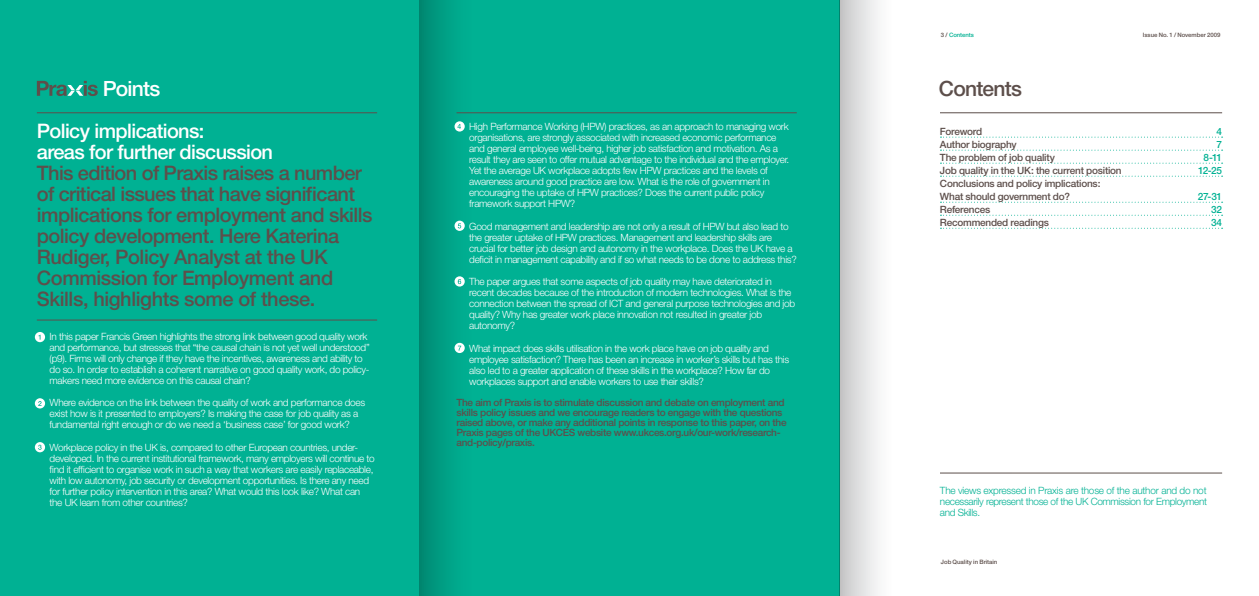
<style>
.page{position:relative;width:1259px;height:596px;background:#fff}
.page>*{position:absolute;margin:0;border:0;box-sizing:border-box;transform-origin:0 0}
.t1{font:500 21px "Helvetica Neue";letter-spacing:-.035em;color:#5d4f4b}
.t2{font:500 21px "Helvetica Neue";letter-spacing:-.035em;color:#fff}
.t3{font:500 20px/21px "Helvetica Neue";letter-spacing:-.025em;color:#5d4f4b}
.t4{font:500 20px/21px "Helvetica Neue";letter-spacing:-.03em;color:#fff}
.t5{font:300 10px/11px "Helvetica Neue";letter-spacing:-.03em;color:#fff}
.t6{font:500 10px/10px "Helvetica Neue";letter-spacing:-.03em;color:#5d4f4b}
.t7{font:300 10px/11px "Helvetica Neue";letter-spacing:-.035em;color:#00b193;text-align:justify}
.t8{font:500 10px "Helvetica Neue";letter-spacing:-.03em;color:#00b193}
.t9{font:500 6px "Helvetica Neue";letter-spacing:-.005em;color:#5d4f4b}
.t10{font:500 6px "Helvetica Neue";letter-spacing:-.005em;color:#00b193}
.s1{font-weight:500}
.s2{color:#5d4f4b}
</style>
<div class="page">
<div style="left:0;top:0;width:839px;height:595px;background:#00b193"></div>
<svg style="left:420px;top:0;width:172px;height:595px"></svg>
<svg style="left:1014px;top:136px;width:208px;height:1px"></svg>
<svg style="left:1014px;top:149px;width:208px;height:1px"></svg>
<svg style="left:1014px;top:162px;width:208px;height:1px"></svg>
<svg style="left:1014px;top:175px;width:208px;height:1px"></svg>
<svg style="left:1014px;top:201px;width:208px;height:1px"></svg>
<svg style="left:1014px;top:214px;width:208px;height:1px"></svg>
<svg style="left:1014px;top:227px;width:208px;height:1px"></svg>
<hr style="left:940px;top:112px;width:282px;height:1px;background:#5d4f4b">
<hr style="left:940px;top:472px;width:282px;height:1px;background:#5d4f4b">
<hr style="left:37px;top:112px;width:340px;height:1px;background:#5d4f4b">
<hr style="left:456px;top:112px;width:341px;height:1px;background:#5d4f4b">
<hr style="left:37px;top:319px;width:340px;height:1px;background:#5d4f4b">
<svg style="left:37px;top:81px;width:61px;height:15px"></svg>
<svg style="left:35px;top:332px;width:10px;height:10px"></svg>
<svg style="left:35px;top:398px;width:10px;height:10px"></svg>
<svg style="left:38px;top:400px;width:4px;height:5px"></svg>
<svg style="left:35px;top:442px;width:10px;height:10px"></svg>
<svg style="left:38px;top:444px;width:4px;height:5px"></svg>
<div style="left:454px;top:121px;width:11px;height:10px;background:#fff;border-radius:50%"></div>
<svg style="left:457px;top:124px;width:4px;height:5px"></svg>
<svg style="left:454px;top:220px;width:11px;height:11px"></svg>
<svg style="left:458px;top:223px;width:3px;height:5px"></svg>
<svg style="left:454px;top:276px;width:11px;height:10px"></svg>
<svg style="left:458px;top:279px;width:3px;height:5px"></svg>
<svg style="left:454px;top:342px;width:11px;height:11px"></svg>
<svg style="left:458px;top:345px;width:3px;height:5px"></svg>
<svg style="left:839px;top:0;width:173px;height:595px"></svg>
<h1 class="t2" style="left:103px;top:76px;width:59px">Points</h1>
<h2 class="t4" style="left:37px;top:120px;width:238px">Policy implications:<br>areas for further discussion</h2>
<p class="t3" style="left:37px;top:162px;width:337px">This edition of Praxis raises a number of critical issues that have significant implications for employment and skills policy development. Here Katerina Rudiger, Policy Analyst at the UK Commission for Employment and Skills, highlights some of these.</p>
<p class="t5" style="left:50px;top:330px;width:322px;text-indent:-13px"><span class="s1">3</span> In this paper Francis Green highlights the strong link between good quality work and performance, but stresses that “the causal chain is not yet well understood” (p9). Firms will only change if they have the incentives, awareness and ability to do so. In order to establish a coherent narrative on good quality work, do policy&shy;makers need more evidence on this causal chain?</p>
<p class="t5" style="left:37px;top:397px;width:330px;text-align:center"><span class="s1">3</span> Where evidence on the link between the quality of work and performance does exist how is it presented to employers? Is making the case for job quality as a fundamental right enough or do we need a ‘business case’ for good work?</p>
<p class="t5" style="left:50px;top:441px;width:327px;text-indent:-13px"><span class="s1">3</span> Workplace policy in the UK is, compared to other European countries, under&shy;developed. In the current institutional framework, many employers will continue to find it efficient to organise work in such a way that workers are easily replaceable, with low autonomy, job security or development opportunities. Is there any need for further policy intervention in this area? What would this look like? What can the UK learn from other countries?</p>
<p class="t5" style="left:469px;top:121px;width:322px;text-indent:-13px"><span class="s1">3</span> High Performance Working (HPW) practices, as an approach to managing work organisations, are strongly associated with increased economic performance and general employee well-being, higher job satisfaction and motivation. As a result they are seen to offer mutual advantage to the individual and the employer.<br>Yet the average UK workplace adopts few HPW practices and the levels of awareness around good practice are low. What is the role of government in encouraging the uptake of HPW practices? Does the current public policy framework support HPW?</p>
<p class="t5" style="left:469px;top:220px;width:329px;text-indent:-13px"><span class="s1">5</span> Good management and leadership are not only a result of HPW but also lead to the greater uptake of HPW practices. Management and leadership skills are crucial for better job design and autonomy in the workplace. Does the UK have a deficit in management capability and if so what needs to be done to address this?</p>
<p class="t5" style="left:469px;top:276px;width:327px;text-indent:-13px"><span class="s1">6</span> The paper argues that some aspects of job quality may have deteriorated in recent decades because of the introduction of modern technologies. What is the connection between the spread of ICT and general purpose technologies and job quality? Why has greater work place innovation not resulted in greater job autonomy?</p>
<p class="t5" style="left:469px;top:342px;width:321px;text-indent:-13px"><span class="s1">7</span> What impact does skills utilisation in the work place have on job quality and employee satisfaction? There has been an increase in worker’s skills but has this also led to a greater application of these skills in the workplace? How far do workplaces support and enable workers to use their skills?</p>
<p class="t6" style="left:456px;top:397px;width:331px">The aim of Praxis is to stimulate discussion and debate on employment and skills policy issues and we encourage readers to engage with the questions raised above, or make any additional points in response to this paper, on the Praxis pages of the UKCES website www.ukces.org.uk/our-work/research&shy;and-policy/praxis.</p>
<p class="t10" style="left:941px;top:31px;width:35px"><span class="s2">3 /</span> Contents</p>
<p class="t9" style="left:1143px;top:31px;width:79px">Issue No. 1 / November 2009</p>
<h1 class="t1" style="left:939px;top:76px;width:85px">Contents</h1>
<p class="t6" style="left:940px;top:126px;width:44px">Foreword</p>
<p class="t8" style="left:1216px;top:126px;width:7px">4</p>
<p class="t6" style="left:940px;top:139px;width:78px">Author biography</p>
<p class="t8" style="left:1216px;top:139px;width:7px">7</p>
<p class="t6" style="left:940px;top:152px;width:116px">The problem of job quality</p>
<p class="t8" style="left:1203px;top:152px;width:20px">8-11</p>
<p class="t6" style="left:940px;top:165px;width:183px">Job quality in the UK: the current position</p>
<p class="t8" style="left:1198px;top:165px;width:26px">12-25</p>
<p class="t6" style="left:940px;top:177px;width:162px;line-height:13px">Conclusions and policy implications:<br>What should government do?</p>
<p class="t8" style="left:1197px;top:191px;width:26px">27-31</p>
<p class="t6" style="left:940px;top:204px;width:52px">References</p>
<p class="t8" style="left:1211px;top:204px;width:12px">32</p>
<p class="t6" style="left:940px;top:217px;width:111px">Recommended readings</p>
<p class="t8" style="left:1211px;top:217px;width:12px">34</p>
<p class="t7" style="left:940px;top:484px;width:268px">The views expressed in Praxis are those of the author and do not necessarily represent those of the UK Commission for Employment and Skills.</p>
<p class="t9" style="left:941px;top:557px;width:58px">Job Quality in Britain</p>
</div>
